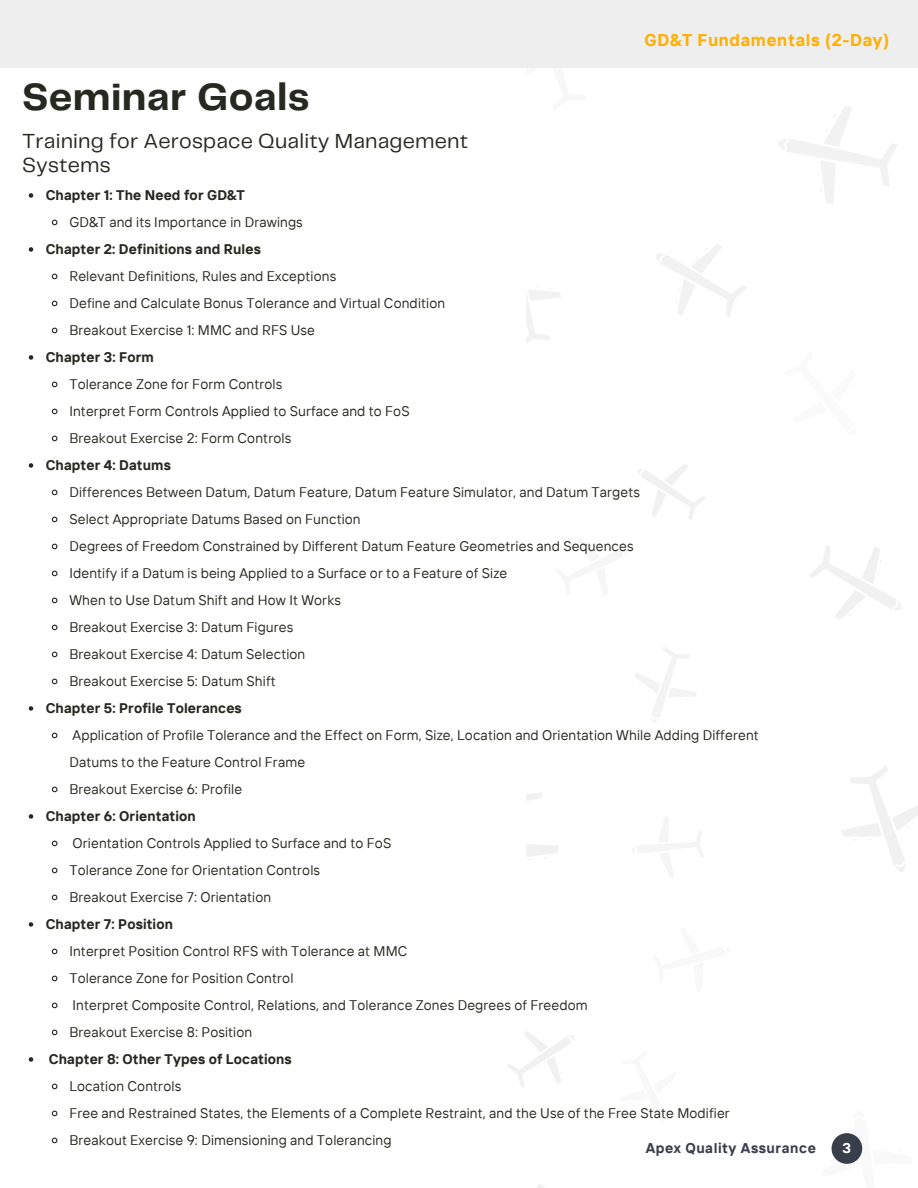
<style>
.page{position:relative;width:918px;height:1188px;background:#fff}
.page>*{position:absolute;margin:0;border:0;box-sizing:border-box;transform-origin:0 0}
.t1{font:700 39.45px "Telegraf";letter-spacing:.01em;color:#262920}
.t2{font:21.15px/23.2px "Telegraf";letter-spacing:.01em;color:#262920}
.t3{font:700 16.95px "TT Interphases";letter-spacing:.04em;color:#ffaf06}
.t4{font:700 14.1px "TT Interphases";letter-spacing:.04em;color:#393f4a}
.t5{font:700 14.1px "TT Interphases";color:#fff}
.t6{font:13.95px/27px "TT Interphases";letter-spacing:.01em;color:#262920}
.t7{font:700 13.95px "TT Interphases";letter-spacing:.01em;color:#262920}
</style>
<div class="page">
<div style="left:0;top:0;width:918px;height:68px;background:#eee"></div>
<svg style="left:638px;top:464px;width:67px;height:56px"></svg>
<svg style="left:656px;top:244px;width:91px;height:73px"></svg>
<svg style="left:841px;top:766px;width:77px;height:106px"></svg>
<svg style="left:635px;top:647px;width:62px;height:76px"></svg>
<svg style="left:831px;top:1133px;width:32px;height:31px"></svg>
<svg style="left:507px;top:1031px;width:67px;height:56px"></svg>
<svg style="left:526px;top:288px;width:35px;height:55px"></svg>
<svg style="left:526px;top:844px;width:33px;height:16px"></svg>
<svg style="left:526px;top:793px;width:16px;height:8px"></svg>
<svg style="left:778px;top:106px;width:119px;height:98px"></svg>
<svg style="left:809px;top:545px;width:93px;height:75px"></svg>
<svg style="left:537px;top:1184px;width:7px;height:4px"></svg>
<div style="left:832px;top:1133px;width:30px;height:31px;background:#393f4a;border-radius:50%"></div>
<svg style="left:29px;top:193px;width:4px;height:5px"></svg>
<svg style="left:51px;top:219px;width:7px;height:7px"></svg>
<svg style="left:29px;top:247px;width:4px;height:5px"></svg>
<svg style="left:51px;top:273px;width:7px;height:7px"></svg>
<svg style="left:51px;top:300px;width:7px;height:7px"></svg>
<svg style="left:51px;top:327px;width:7px;height:7px"></svg>
<svg style="left:29px;top:355px;width:4px;height:5px"></svg>
<svg style="left:51px;top:381px;width:7px;height:7px"></svg>
<svg style="left:51px;top:408px;width:7px;height:7px"></svg>
<svg style="left:51px;top:435px;width:7px;height:7px"></svg>
<svg style="left:29px;top:463px;width:4px;height:5px"></svg>
<svg style="left:51px;top:489px;width:7px;height:7px"></svg>
<svg style="left:51px;top:516px;width:7px;height:7px"></svg>
<svg style="left:51px;top:543px;width:7px;height:7px"></svg>
<svg style="left:51px;top:570px;width:7px;height:7px"></svg>
<svg style="left:51px;top:597px;width:7px;height:7px"></svg>
<svg style="left:51px;top:624px;width:7px;height:7px"></svg>
<svg style="left:51px;top:651px;width:7px;height:7px"></svg>
<svg style="left:51px;top:678px;width:7px;height:7px"></svg>
<svg style="left:29px;top:706px;width:4px;height:5px"></svg>
<svg style="left:51px;top:732px;width:7px;height:7px"></svg>
<svg style="left:51px;top:786px;width:7px;height:7px"></svg>
<svg style="left:29px;top:814px;width:4px;height:5px"></svg>
<svg style="left:51px;top:840px;width:7px;height:7px"></svg>
<svg style="left:51px;top:867px;width:7px;height:7px"></svg>
<svg style="left:51px;top:894px;width:7px;height:7px"></svg>
<svg style="left:29px;top:922px;width:4px;height:5px"></svg>
<svg style="left:51px;top:948px;width:7px;height:7px"></svg>
<svg style="left:51px;top:975px;width:7px;height:7px"></svg>
<svg style="left:51px;top:1002px;width:7px;height:7px"></svg>
<svg style="left:51px;top:1029px;width:7px;height:7px"></svg>
<svg style="left:29px;top:1057px;width:4px;height:5px"></svg>
<svg style="left:51px;top:1083px;width:7px;height:7px"></svg>
<svg style="left:51px;top:1110px;width:7px;height:7px"></svg>
<svg style="left:51px;top:1137px;width:7px;height:7px"></svg>
<h1 class="t1" style="left:22px;top:80px;width:289px">Seminar Goals</h1>
<h2 class="t2" style="left:22px;top:131px;width:448px">Training for Aerospace Quality Management<br>Systems</h2>
<p class="t3" style="left:645px;top:29px;width:246px">GD&amp;T Fundamentals (2-Day)</p>
<p class="t7" style="left:46px;top:186px;width:201px">Chapter 1: The Need for GD&amp;T</p>
<p class="t6" style="left:69px;top:208px;width:235px">GD&amp;T and its Importance in Drawings</p>
<p class="t7" style="left:46px;top:240px;width:217px">Chapter 2: Definitions and Rules</p>
<p class="t6" style="left:69px;top:262px;width:377px">Relevant Definitions, Rules and Exceptions<br>Define and Calculate Bonus Tolerance and Virtual Condition<br>Breakout Exercise 1: MMC and RFS Use</p>
<p class="t7" style="left:46px;top:348px;width:110px">Chapter 3: Form</p>
<p class="t6" style="left:69px;top:370px;width:342px">Tolerance Zone for Form Controls<br>Interpret Form Controls Applied to Surface and to FoS<br>Breakout Exercise 2: Form Controls</p>
<p class="t7" style="left:46px;top:456px;width:127px">Chapter 4: Datums</p>
<p class="t6" style="left:69px;top:478px;width:572px">Differences Between Datum, Datum Feature, Datum Feature Simulator, and Datum Targets Select Appropriate Datums Based on Function<br>Degrees of Freedom Constrained by Different Datum Feature Geometries and Sequences Identify if a Datum is being Applied to a Surface or to a Feature of Size<br>When to Use Datum Shift and How It Works<br>Breakout Exercise 3: Datum Figures<br>Breakout Exercise 4: Datum Selection<br>Breakout Exercise 5: Datum Shift</p>
<p class="t7" style="left:46px;top:699px;width:198px">Chapter 5: Profile Tolerances</p>
<p class="t6" style="left:69px;top:721px;width:691px">Application of Profile Tolerance and the Effect on Form, Size, Location and Orientation While Adding Different<br>Datums to the Feature Control Frame<br>Breakout Exercise 6: Profile</p>
<p class="t7" style="left:46px;top:807px;width:152px">Chapter 6: Orientation</p>
<p class="t6" style="left:69px;top:829px;width:323px">Orientation Controls Applied to Surface and to FoS<br>Tolerance Zone for Orientation Controls<br>Breakout Exercise 7: Orientation</p>
<p class="t7" style="left:46px;top:915px;width:129px">Chapter 7: Position</p>
<p class="t6" style="left:69px;top:937px;width:520px">Interpret Position Control RFS with Tolerance at MMC<br>Tolerance Zone for Position Control<br>Interpret Composite Control, Relations, and Tolerance Zones Degrees of Freedom Breakout Exercise 8: Position</p>
<p class="t7" style="left:49px;top:1050px;width:244px">Chapter 8: Other Types of Locations</p>
<p class="t6" style="left:69px;top:1072px;width:662px">Location Controls<br>Free and Restrained States, the Elements of a Complete Restraint, and the Use of the Free State Modifier<br>Breakout Exercise 9: Dimensioning and Tolerancing</p>
<p class="t4" style="left:646px;top:1139px;width:172px">Apex Quality Assurance</p>
<p class="t5" style="left:843px;top:1139px;width:10px">3</p>
</div>
